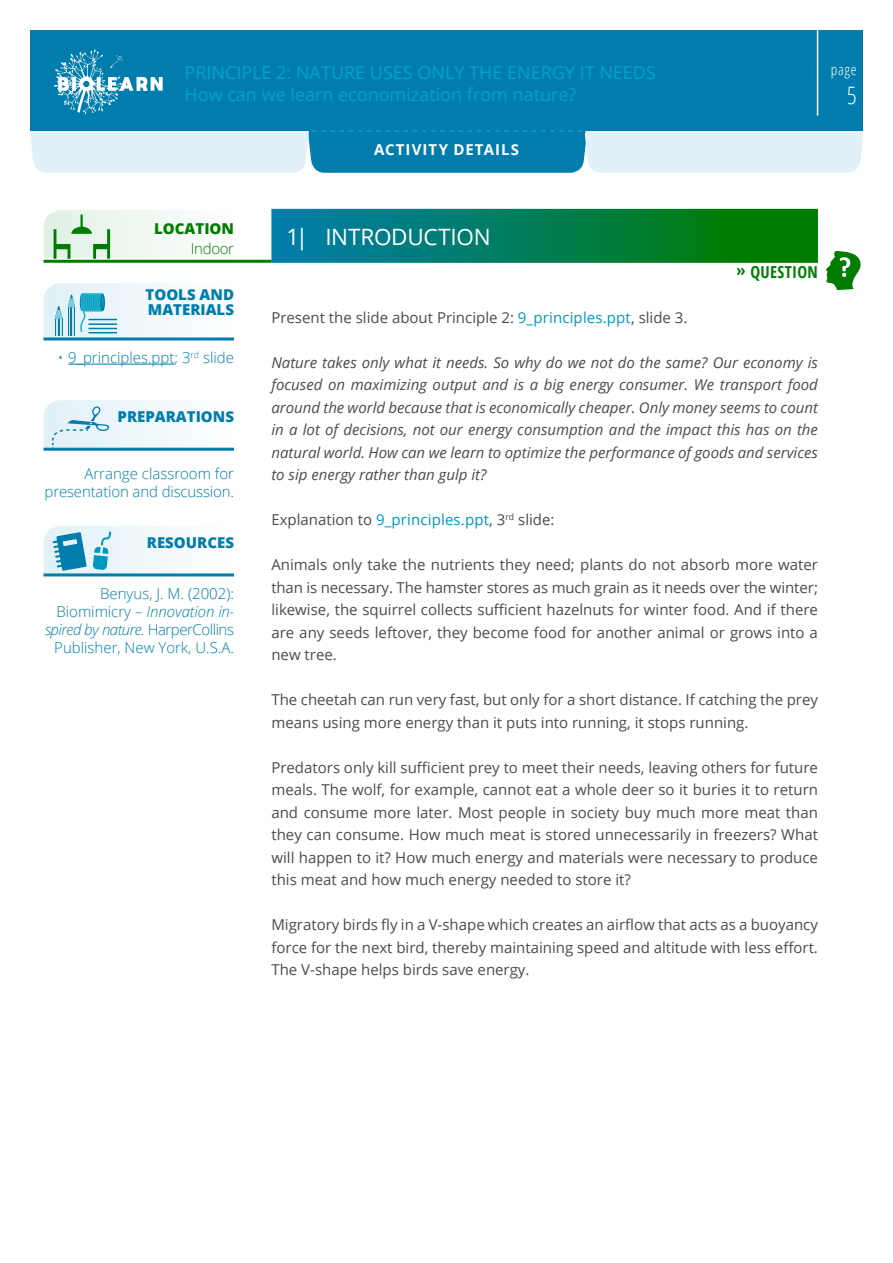
<style>
.page{position:relative;width:893px;height:1263px;background:#fff}
.page>*{position:absolute;margin:0;border:0;box-sizing:border-box;transform-origin:0 0}
.t1{font:300 condensed 24px "Open Sans";color:#fff}
.t2{font:22.5px "Open Sans";letter-spacing:-.015em;color:#fff}
.t3{font:18px/22.5px "Open Sans";color:#00a4c5}
.t4{font:700 condensed 16.5px "Open Sans";letter-spacing:.02em;color:#007d00}
.t5{font:15px/22.5px "Open Sans";color:#4b4b4b;text-align:justify}
.t6{font:italic 15px/22.5px "Open Sans";color:#4b4b4b;text-align:justify}
.t7{font:300 15px/18px "Open Sans";color:#007dac;text-align:right}
.t8{font:800 15px/15px "Open Sans";color:#007dac}
.t9{font:700 15px "Open Sans";letter-spacing:.075em;color:#fff}
.t10{font:800 15px "Open Sans";color:#007d00}
.t11{font:300 15px "Open Sans";letter-spacing:-.025em;color:#007d00}
.t12{font:300 condensed 15px "Open Sans";color:#fff}
.s1{font-style:italic}
.s2{color:#0097bd}
</style>
<div class="page">
<div style="left:30px;top:30px;width:833px;height:100px;background:#007dac"></div>
<svg style="left:54px;top:49px;width:109px;height:65px"></svg>
<hr style="left:817px;top:30px;width:1px;height:86px;background:#fff">
<svg style="left:30px;top:130px;width:833px;height:43px;background:#94c9dd"></svg>
<div style="left:271px;top:209px;width:547px;height:54px;background:linear-gradient(to right,#007daf,#007d00)"></div>
<svg style="left:44px;top:283px;width:128px;height:54px"></svg>
<hr style="left:44px;top:337px;width:190px;height:3px;background:#007dac">
<hr style="left:68px;top:364px;width:107px;height:1px;background:#007dac">
<svg style="left:44px;top:526px;width:128px;height:47px"></svg>
<hr style="left:44px;top:573px;width:190px;height:3px;background:#007dac">
<svg style="left:44px;top:210px;width:128px;height:49px"></svg>
<hr style="left:44px;top:260px;width:228px;height:3px;background:#007d00">
<hr style="left:44px;top:448px;width:190px;height:3px;background:#007dac">
<svg style="left:44px;top:400px;width:190px;height:48px"></svg>
<svg style="left:826px;top:251px;width:35px;height:39px"></svg>
<p class="t3" style="left:184px;top:61px;width:473px">PRINCIPLE 2: NATURE USES ONLY THE ENERGY IT NEEDS<br>How can we learn economization from nature?</p>
<p class="t9" style="left:374px;top:138px;width:147px">ACTIVITY DETAILS</p>
<p class="t12" style="left:831px;top:59px;width:27px">page</p>
<h1 class="t1" style="left:847px;top:79px;width:11px">5</h1>
<p class="t10" style="left:154px;top:217px;width:81px">LOCATION</p>
<p class="t11" style="left:191px;top:238px;width:45px">Indoor</p>
<p class="t8" style="left:146px;top:286px;width:90px">TOOLS AND<br>MATERIALS</p>
<p class="t7" style="left:58px;top:348px;width:178px">• 9_principles.ppt; 3<sup>rd</sup> slide</p>
<p class="t8" style="left:118px;top:408px;width:118px">PREPARATIONS</p>
<p class="t7" style="left:45px;top:464px;width:191px">Arrange classroom for presentation and discussion.</p>
<p class="t8" style="left:147px;top:534px;width:89px">RESOURCES</p>
<p class="t7" style="left:45px;top:584px;width:191px">Benyus, J. M. (2002):<br>Biomimicry – <span class="s1">Innovation in&shy;spired by nature.</span> HarperCollins<br>Publisher, New York, U.S.A.</p>
<h2 class="t2" style="left:286px;top:221px;width:206px">1| INTRODUCTION</h2>
<p class="t4" style="left:737px;top:260px;width:83px">» QUESTION</p>
<p class="t5" style="left:271px;top:306px;width:418px">Present the slide about Principle 2: <span class="s2">9_principles.ppt</span>, slide 3.</p>
<p class="t6" style="left:271px;top:351px;width:548px">Nature takes only what it needs. So why do we not do the same? Our economy is focused on maximizing output and is a big energy consumer. We transport food around the world because that is economically cheaper. Only money seems to count in a lot of decisions, not our energy consumption and the impact this has on the natural world. How can we learn to optimize the performance of goods and services to sip energy rather than gulp it?</p>
<p class="t5" style="left:271px;top:508px;width:285px">Explanation to <span class="s2">9_principles.ppt</span>, 3<sup>rd</sup> slide:</p>
<p class="t5" style="left:271px;top:553px;width:548px">Animals only take the nutrients they need; plants do not absorb more water than is necessary. The hamster stores as much grain as it needs over the winter; likewise, the squirrel collects sufficient hazelnuts for winter food. And if there are any seeds leftover, they become food for another animal or grows into a new tree.</p>
<p class="t5" style="left:271px;top:688px;width:548px">The cheetah can run very fast, but only for a short distance. If catching the prey means using more energy than it puts into running, it stops running.</p>
<p class="t5" style="left:271px;top:756px;width:548px">Predators only kill sufficient prey to meet their needs, leaving others for future meals. The wolf, for example, cannot eat a whole deer so it buries it to return and consume more later. Most people in society buy much more meat than they can consume. How much meat is stored unnecessarily in freezers? What will happen to it? How much energy and materials were necessary to produce this meat and how much energy needed to store it?</p>
<p class="t5" style="left:271px;top:913px;width:548px">Migratory birds fly in a V-shape which creates an airflow that acts as a buoyancy force for the next bird, thereby maintaining speed and altitude with less effort.<br>The V-shape helps birds save energy.</p>
</div>
